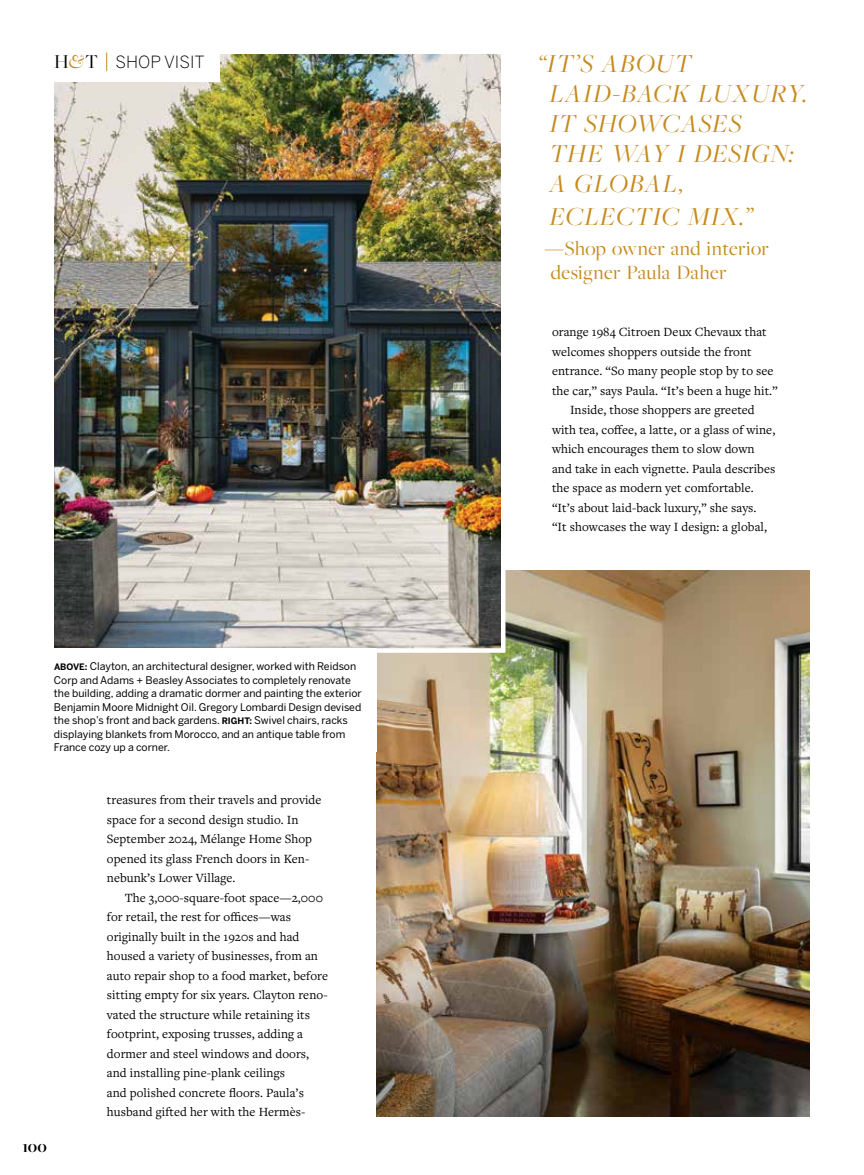
<style>
.page{position:relative;width:864px;height:1175px;background:#fff}
.page>*{position:absolute;margin:0;border:0;box-sizing:border-box;transform-origin:0 0}
.t1{font:italic 27px/30px "Freight Big Pro";letter-spacing:.03em;color:#c58b1e}
.t2{font:21px/24px "Freight Big Pro";letter-spacing:.015em;color:#c58b1e}
.t3{font:300 16.65px "Benton Sans";color:#000}
.t4{font:700 16.5px "Freight Big Pro";color:#000}
.t5{font:13.05px/19.5px "Freight Text Pro";letter-spacing:.005em;color:#000}
.t6{font:10.5px/13.5px "Benton Sans";color:#000}
.s1{font-family:"Freight Big Pro";font-weight:400;font-size:20.55px}
.s2{font-family:"Freight Big Pro";font-weight:400;font-style:italic;font-size:20.55px;color:#c58b1e}
.s3{font-weight:700;font-size:8.85px}
</style>
<div class="page">
<img style="left:376px;top:570px;width:434px;height:546px">
<img style="left:55px;top:55px;width:446px;height:592px">
<div style="left:50px;top:50px;width:456px;height:602px;border:4px solid #fff"></div>
<div style="left:52px;top:40px;width:168px;height:42px;background:#fff"></div>
<svg style="left:106px;top:53px;width:1px;height:18px"></svg>
<div style="left:54px;top:648px;width:322px;height:103px;background:#fff"></div>
<p class="t3" style="left:54px;top:52px;width:152px"><span class="s1">H</span><span class="s2">&amp;</span><span class="s1">T</span> SHOP VISIT</p>
<p class="t6" style="left:54px;top:659px;width:309px"><span class="s3">ABOVE:</span> Clayton, an architectural designer, worked with Reidson Corp and Adams + Beasley Associates to completely renovate the building, adding a dramatic dormer and painting the exterior Benjamin Moore Midnight Oil. Gregory Lombardi Design devised the shop’s front and back gardens. <span class="s3">RIGHT:</span> Swivel chairs, racks displaying blankets from Morocco, and an antique table from France cozy up a corner.</p>
<p class="t4" style="left:22px;top:1136px;width:26px">100</p>
<p class="t5" style="left:107px;top:790px;width:216px">treasures from their travels and provide space for a second design studio. In September 2024, Mélange Home Shop opened its glass French doors in Ken&shy;nebunk’s Lower Village.</p>
<p class="t5" style="left:107px;top:887px;width:223px;text-indent:18px">The 3,000-square-foot space—2,000 for retail, the rest for offices—was originally built in the 1920s and had housed a variety of businesses, from an auto repair shop to a food market, before sitting empty for six years. Clayton reno&shy;vated the structure while retaining its footprint, exposing trusses, adding a dormer and steel windows and doors, and installing pine-plank ceilings<br>and polished concrete floors. Paula’s husband gifted her with the Hermès-</p>
<h1 class="t1" style="left:549px;top:47px;width:259px;text-indent:-12px">“IT’S ABOUT<br>LAID-BACK LUXURY.<br>IT SHOWCASES<br>THE WAY I DESIGN:<br>A GLOBAL,</h1>
<h1 class="t1" style="left:549px;top:200px;width:205px">ECLECTIC MIX.”</h1>
<h2 class="t2" style="left:545px;top:236px;width:225px">—Shop owner and interior designer Paula Daher</h2>
<p class="t5" style="left:552px;top:322px;width:216px">orange 1984 Citroen Deux Chevaux that</p>
<p class="t5" style="left:552px;top:341px;width:201px">welcomes shoppers outside the front</p>
<p class="t5" style="left:552px;top:361px;width:223px">entrance. “So many people stop by to see</p>
<p class="t5" style="left:552px;top:380px;width:227px">the car,” says Paula. “It’s been a huge hit.”</p>
<p class="t5" style="left:570px;top:400px;width:186px">Inside, those shoppers are greeted</p>
<p class="t5" style="left:552px;top:419px;width:225px">with tea, coffee, a latte, or a glass of wine,</p>
<p class="t5" style="left:552px;top:439px;width:204px">which encourages them to slow down</p>
<p class="t5" style="left:552px;top:458px;width:225px">and take in each vignette. Paula describes</p>
<p class="t5" style="left:552px;top:478px;width:203px">the space as modern yet comfortable.</p>
<p class="t5" style="left:552px;top:497px;width:206px">“It’s about laid-back luxury,” she says.</p>
<p class="t5" style="left:552px;top:517px;width:217px">“It showcases the way I design: a global,</p>
</div>
